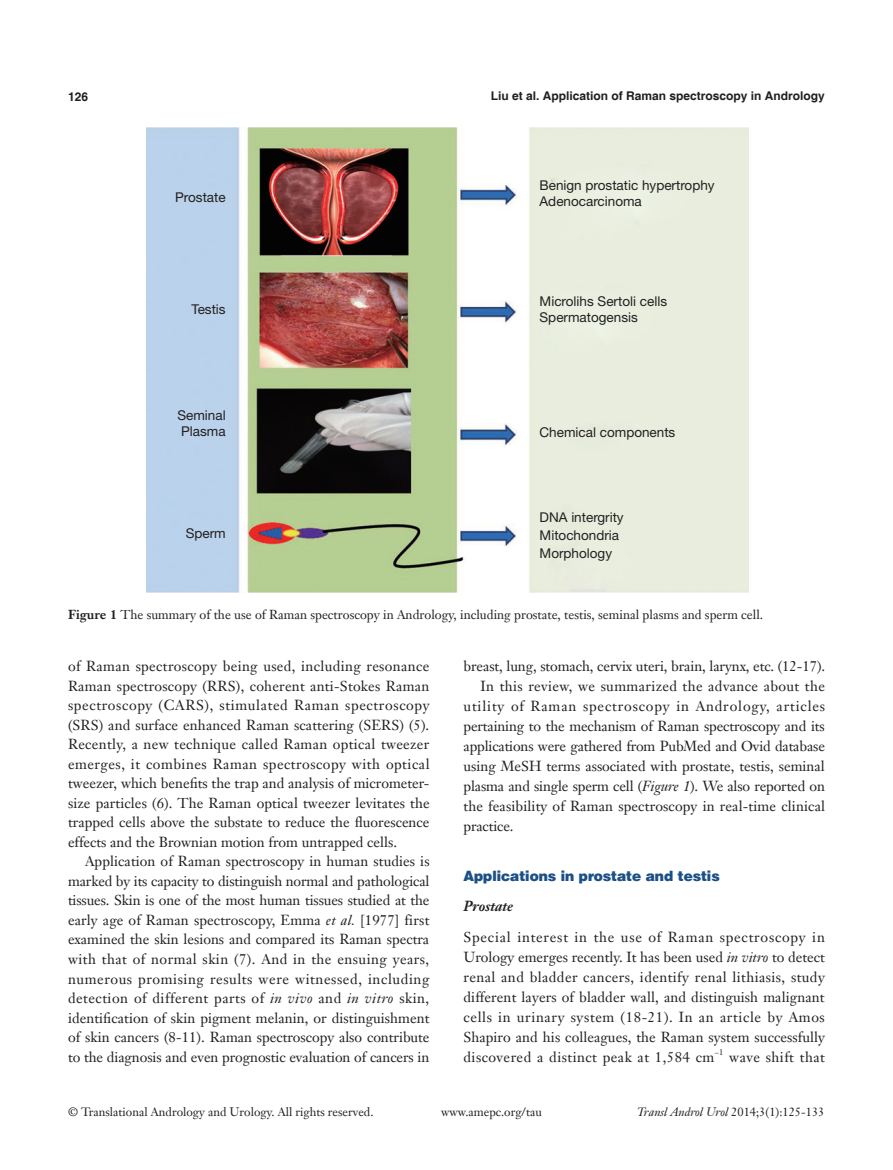
<style>
.page{position:relative;width:893px;height:1170px;background:#fff}
.page>*{position:absolute;margin:0;border:0;box-sizing:border-box;transform-origin:0 0}
.t1{font:14.25px/19.5px "Janson Text LT";color:#231f20;text-align:justify}
.t2{font:14.25px "Janson Text LT";letter-spacing:.06em;color:#231f20}
.t3{font:14.25px "Janson Text LT";letter-spacing:.025em;color:#231f20}
.t4{font:900 14.25px "Helvetica";color:#1c5085}
.t5{font:14.25px "Janson Text LT";letter-spacing:.03em;color:#231f20}
.t6{font:italic 700 14.25px "Janson Text LT";color:#231f20}
.t7{font:13.5px/16.2px "Helvetica Neue LT Pro";color:#231f20}
.t8{font:12.75px "Janson Text LT";color:#231f20}
.t9{font:12px "Janson Text LT";color:#231f20}
.t10{font:700 12px "Helvetica";color:#231f20}
.t11{font:8.25px "Janson Text LT";color:#231f20}
.s1{font-weight:700}
.s2{font-style:italic}
</style>
<div class="page">
<img style="left:146px;top:128px;width:603px;height:464px">
<p class="t10" style="left:68px;top:89px;width:22px">126</p>
<p class="t10" style="left:491px;top:88px;width:336px">Liu et al. Application of Raman spectroscopy in Andrology</p>
<p class="t7" style="left:175px;top:188px;width:52px">Prostate</p>
<p class="t7" style="left:191px;top:301px;width:36px">Testis</p>
<p class="t7" style="left:177px;top:407px;width:50px">Seminal<br>Plasma</p>
<p class="t7" style="left:186px;top:525px;width:42px">Sperm</p>
<p class="t7" style="left:540px;top:177px;width:177px">Benign prostatic hypertrophy<br>Adenocarcinoma</p>
<p class="t7" style="left:540px;top:293px;width:129px">Microlihs Sertoli cells<br>Spermatogensis</p>
<p class="t7" style="left:540px;top:423px;width:137px">Chemical components</p>
<p class="t7" style="left:540px;top:508px;width:86px;line-height:18px">DNA intergrity<br>Mitochondria<br>Morphology</p>
<p class="t8" style="left:68px;top:606px;width:697px"><span class="s1">Figure 1</span> The summary of the use of Raman spectroscopy in Andrology, including prostate, testis, seminal plasms and sperm cell.</p>
<p class="t1" style="left:68px;top:656px;width:363px">of Raman spectroscopy being used, including resonance Raman spectroscopy (RRS), coherent anti-Stokes Raman spectroscopy (CARS), stimulated Raman spectroscopy (SRS) and surface enhanced Raman scattering (SERS) (5).<br>Recently, a new technique called Raman optical tweezer emerges, it combines Raman spectroscopy with optical tweezer, which benefits the trap and analysis of micrometer&shy;size particles (6). The Raman optical tweezer levitates the trapped cells above the substate to reduce the fluorescence effects and the Brownian motion from untrapped cells.</p>
<p class="t1" style="left:68px;top:851px;width:363px;text-indent:17px">Application of Raman spectroscopy in human studies is marked by its capacity to distinguish normal and pathological tissues. Skin is one of the most human tissues studied at the early age of Raman spectroscopy, Emma <span class="s2">et al.</span> [1977] first examined the skin lesions and compared its Raman spectra with that of normal skin (7). And in the ensuing years, numerous promising results were witnessed, including detection of different parts of <span class="s2">in vivo</span> and <span class="s2">in vitro</span> skin, identification of skin pigment melanin, or distinguishment of skin cancers (8-11). Raman spectroscopy also contribute to the diagnosis and even prognostic evaluation of cancers in</p>
<p class="t1" style="left:463px;top:656px;width:363px">breast, lung, stomach, cervix uteri, brain, larynx, etc. (12-17).</p>
<p class="t3" style="left:480px;top:677px;width:346px">In this review, we summarized the advance about the</p>
<p class="t2" style="left:463px;top:697px;width:363px">utility of Raman spectroscopy in Andrology, articles</p>
<p class="t1" style="left:463px;top:716px;width:363px">pertaining to the mechanism of Raman spectroscopy and its</p>
<p class="t1" style="left:463px;top:736px;width:363px">applications were gathered from PubMed and Ovid database</p>
<p class="t1" style="left:463px;top:756px;width:363px">using MeSH terms associated with prostate, testis, seminal</p>
<p class="t1" style="left:463px;top:776px;width:363px">plasma and single sperm cell (<span class="s2">Figure 1</span>). We also reported on</p>
<p class="t1" style="left:463px;top:796px;width:363px">the feasibility of Raman spectroscopy in real-time clinical</p>
<p class="t1" style="left:463px;top:816px;width:52px">practice.</p>
<p class="t4" style="left:463px;top:866px;width:258px">Applications in prostate and testis</p>
<p class="t6" style="left:463px;top:897px;width:51px">Prostate</p>
<p class="t1" style="left:463px;top:926px;width:363px;line-height:20px">Special interest in the use of Raman spectroscopy in Urology emerges recently. It has been used <span class="s2">in vitro</span> to detect renal and bladder cancers, identify renal lithiasis, study different layers of bladder wall, and distinguish malignant cells in urinary system (18-21). In an article by Amos Shapiro and his colleagues, the Raman system successfully discovered a distinct peak at 1,584 cm</p>
<p class="t11" style="left:715px;top:1046px;width:10px">–1</p>
<p class="t5" style="left:729px;top:1047px;width:97px">wave shift that</p>
<p class="t9" style="left:68px;top:1104px;width:307px">© Translational Andrology and Urology. All rights reserved.</p>
<p class="t9" style="left:441px;top:1104px;width:102px">www.amepc.org/tau</p>
<p class="t9" style="left:637px;top:1104px;width:189px"><span class="s2">Transl Androl Urol</span> 2014;3(1):125-133</p>
</div>
